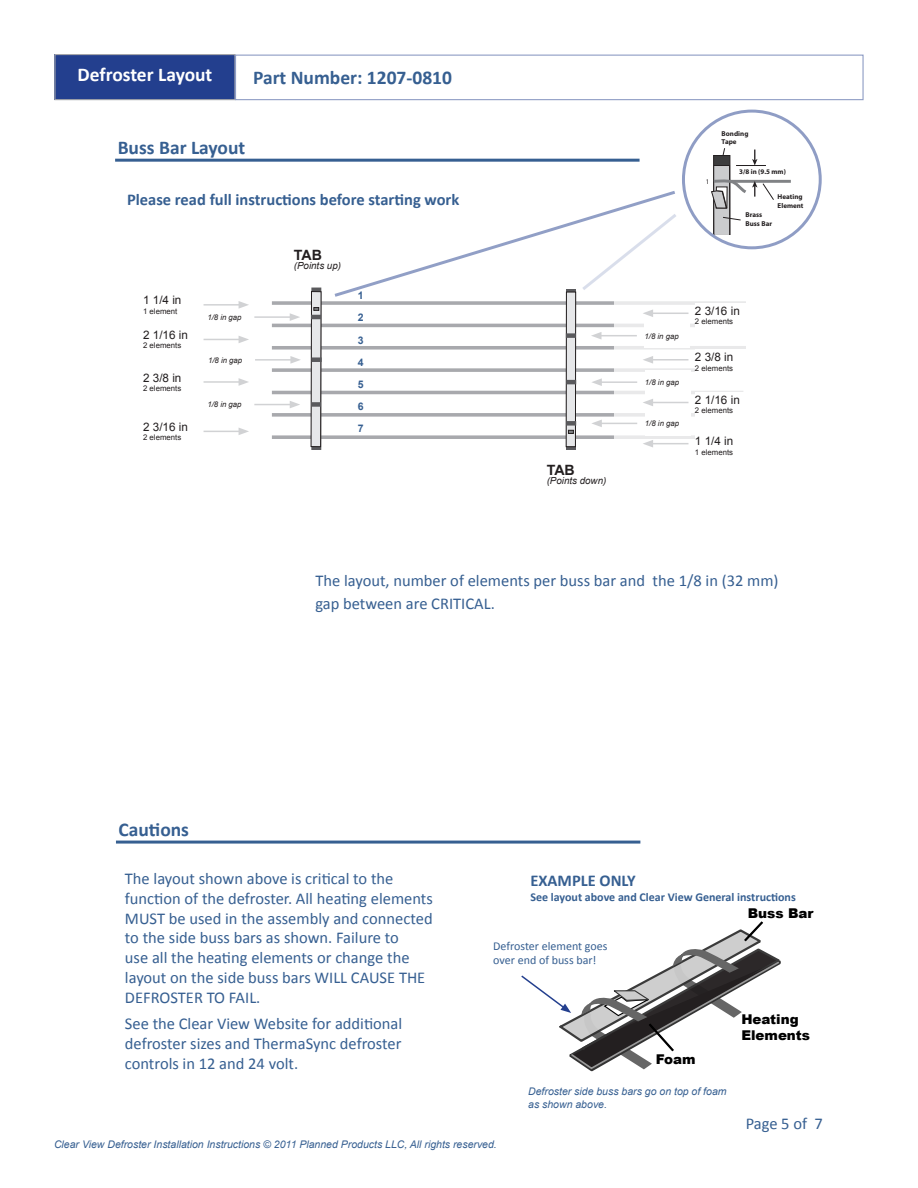
<style>
.page{position:relative;width:918px;height:1188px;background:#fff}
.page>*{position:absolute;margin:0;border:0;box-sizing:border-box;transform-origin:0 0}
.t1{font:700 19.5px "Calibri";color:#365f91}
.t2{font:700 19.5px "Calibri";color:#fff}
.t3{font:16.5px/19.8px "Calibri";color:#365f91}
.t4{font:700 16.5px "Calibri";color:#365f91}
.t5{font:700 14.25px "Arial";letter-spacing:-.035em;color:#231f20}
.t6{font:900 13.5px/16.2px "Arial";color:#000}
.t7{font:700 12px "Calibri";color:#365f91}
.t8{font:12px/14.4px "Calibri";color:#365f91}
.t9{font:11.7px "Arial";color:#231f20}
.t10{font:italic 10.5px/12.6px "Arial";color:#365f91}
.t11{font:700 10.5px/22.2px "Arial";color:#365f91;text-align:justify}
.t12{font:italic 9.75px "Arial";color:#231f20}
.t13{font:7.8px "Arial";color:#231f20}
.t14{font:italic 7.8px "Arial";color:#231f20}
.t15{font:700 7.05px/8.4px "Myriad Pro";color:#231f20}
.t16{font:7.05px "Myriad Pro";color:#231f20}
</style>
<div class="page">
<svg style="left:272px;top:413px;width:342px;height:4px"></svg>
<svg style="left:272px;top:301px;width:342px;height:4px"></svg>
<hr style="left:272px;top:324px;width:474px;height:3px;background:#a8a9ad">
<svg style="left:272px;top:346px;width:342px;height:4px"></svg>
<svg style="left:272px;top:368px;width:342px;height:4px"></svg>
<hr style="left:272px;top:391px;width:471px;height:3px;background:#a8a9ad">
<svg style="left:272px;top:435px;width:342px;height:4px"></svg>
<svg style="left:310px;top:291px;width:12px;height:157px;background:#bdbdbf"></svg>
<div style="left:55px;top:55px;width:180px;height:45px;background:#233f8e"></div>
<div style="left:54px;top:54px;width:182px;height:46px;border:1px solid #a5a6aa"></div>
<div style="left:235px;top:55px;width:629px;height:45px;border:1px solid #8f9dc5"></div>
<hr style="left:115px;top:159px;width:525px;height:3px;background:#365f91">
<div style="left:614px;top:262px;width:165px;height:471px;background:#fff"></div>
<div style="left:566px;top:292px;width:10px;height:155px;background:#e6e7e9"></div>
<div style="left:566px;top:292px;width:10px;height:155px;border:1px solid #231f20"></div>
<hr style="left:714px;top:180px;width:77px;height:3px;background:#808285">
<svg style="left:711px;top:148px;width:63px;height:86px"></svg>
<div style="left:682px;top:110px;width:140px;height:139px;border:3px solid #8f9dc5;border-radius:50%"></div>
<div style="left:116px;top:819px;width:268px;height:25px;border:3px solid #fff"></div>
<hr style="left:116px;top:841px;width:524px;height:3px;background:#365f91">
<svg style="left:521px;top:921px;width:260px;height:151px"></svg>
<hr style="left:254px;top:316px;width:38px;height:2px;background:#d1d2d4">
<svg style="left:290px;top:313px;width:10px;height:8px"></svg>
<hr style="left:311px;top:315px;width:10px;height:4px;background:#5a5a5d">
<hr style="left:600px;top:423px;width:37px;height:1px;background:#d1d2d4">
<svg style="left:592px;top:420px;width:10px;height:7px"></svg>
<div style="left:566px;top:421px;width:10px;height:5px;background:#5a5a5d"></div>
<hr style="left:204px;top:431px;width:37px;height:1px;background:#d1d2d4">
<svg style="left:239px;top:428px;width:10px;height:7px"></svg>
<svg style="left:334px;top:191px;width:342px;height:108px"></svg>
<svg style="left:568px;top:430px;width:6px;height:4px"></svg>
<hr style="left:651px;top:443px;width:37px;height:1px;background:#d1d2d4">
<svg style="left:643px;top:440px;width:10px;height:7px"></svg>
<hr style="left:255px;top:359px;width:38px;height:2px;background:#d1d2d4">
<svg style="left:290px;top:356px;width:11px;height:8px"></svg>
<div style="left:312px;top:357px;width:10px;height:5px;background:#5a5a5d"></div>
<hr style="left:204px;top:339px;width:37px;height:1px;background:#d1d2d4">
<svg style="left:239px;top:336px;width:10px;height:7px"></svg>
<hr style="left:204px;top:381px;width:37px;height:2px;background:#d1d2d4">
<svg style="left:239px;top:378px;width:10px;height:8px"></svg>
<hr style="left:204px;top:304px;width:37px;height:2px;background:#d1d2d4">
<svg style="left:239px;top:301px;width:10px;height:8px"></svg>
<hr style="left:254px;top:404px;width:38px;height:1px;background:#d1d2d4">
<svg style="left:290px;top:401px;width:10px;height:7px"></svg>
<div style="left:311px;top:402px;width:10px;height:5px;background:#5a5a5d"></div>
<hr style="left:600px;top:381px;width:37px;height:2px;background:#d1d2d4">
<svg style="left:592px;top:378px;width:10px;height:8px"></svg>
<hr style="left:566px;top:380px;width:10px;height:4px;background:#5a5a5d">
<hr style="left:599px;top:335px;width:38px;height:1px;background:#d1d2d4">
<svg style="left:591px;top:332px;width:11px;height:7px"></svg>
<div style="left:566px;top:333px;width:10px;height:5px;background:#5a5a5d"></div>
<hr style="left:651px;top:313px;width:37px;height:1px;background:#d1d2d4">
<svg style="left:643px;top:309px;width:10px;height:8px"></svg>
<hr style="left:651px;top:359px;width:37px;height:2px;background:#d1d2d4">
<svg style="left:643px;top:356px;width:10px;height:8px"></svg>
<hr style="left:651px;top:402px;width:37px;height:1px;background:#d1d2d4">
<svg style="left:643px;top:399px;width:10px;height:7px"></svg>
<p class="t2" style="left:78px;top:68px;width:136px">Defroster Layout</p>
<p class="t1" style="left:253px;top:71px;width:200px">Part Number: 1207-0810</p>
<p class="t1" style="left:118px;top:140px;width:129px">Buss Bar Layout</p>
<p class="t4" style="left:127px;top:189px;width:334px">Please read full instructions before starting work</p>
<p class="t5" style="left:294px;top:246px;width:30px">TAB</p>
<p class="t12" style="left:294px;top:262px;width:49px">(Points up)</p>
<p class="t16" style="left:706px;top:177px;width:5px">1</p>
<p class="t15" style="left:722px;top:130px;width:28px">Bonding<br>Tape</p>
<p class="t15" style="left:739px;top:168px;width:48px">3/8 in (9.5 mm)</p>
<p class="t15" style="left:778px;top:193px;width:27px">Heating<br>Element</p>
<p class="t15" style="left:746px;top:211px;width:28px">Brass<br>Buss Bar</p>
<p class="t11" style="left:358px;top:284px;width:7px">1<br>2<br>3<br>4<br>5<br>6<br>7</p>
<p class="t9" style="left:143px;top:296px;width:40px">1 1/4 in</p>
<p class="t13" style="left:143px;top:308px;width:36px">1 element</p>
<p class="t9" style="left:695px;top:306px;width:46px">2 3/16 in</p>
<p class="t13" style="left:695px;top:318px;width:40px">2 elements</p>
<p class="t9" style="left:695px;top:353px;width:40px">2 3/8 in</p>
<p class="t13" style="left:695px;top:365px;width:40px">2 elements</p>
<p class="t9" style="left:695px;top:396px;width:46px">2 1/16 in</p>
<p class="t13" style="left:695px;top:408px;width:40px">2 elements</p>
<p class="t14" style="left:207px;top:314px;width:36px">1/8 in gap</p>
<p class="t9" style="left:143px;top:331px;width:46px">2 1/16 in</p>
<p class="t13" style="left:143px;top:343px;width:40px">2 elements</p>
<p class="t9" style="left:143px;top:373px;width:40px">2 3/8 in</p>
<p class="t13" style="left:143px;top:385px;width:40px">2 elements</p>
<p class="t14" style="left:645px;top:333px;width:36px">1/8 in gap</p>
<p class="t14" style="left:208px;top:357px;width:36px">1/8 in gap</p>
<p class="t14" style="left:645px;top:379px;width:36px">1/8 in gap</p>
<p class="t14" style="left:207px;top:402px;width:36px">1/8 in gap</p>
<p class="t14" style="left:645px;top:421px;width:36px">1/8 in gap</p>
<p class="t9" style="left:143px;top:422px;width:46px">2 3/16 in</p>
<p class="t13" style="left:143px;top:435px;width:40px">2 elements</p>
<p class="t9" style="left:695px;top:437px;width:40px">1 1/4 in</p>
<p class="t13" style="left:695px;top:449px;width:40px">1 elements</p>
<p class="t5" style="left:547px;top:461px;width:30px">TAB</p>
<p class="t12" style="left:547px;top:477px;width:61px">(Points down)</p>
<p class="t1" style="left:119px;top:817px;width:72px">Cautions</p>
<p class="t3" style="left:315px;top:570px;width:465px;line-height:22.5px">The layout, number of elements per buss bar and the 1/8 in (32 mm) gap between are CRITICAL.</p>
<p class="t11" style="left:358px;top:573px;width:13px">14<br>15</p>
<p class="t3" style="left:125px;top:869px;width:309px">The layout shown above is critical to the function of the defroster. All heating elements MUST be used in the assembly and connected to the side buss bars as shown. Failure to<br>use all the heating elements or change the layout on the side buss bars WILL CAUSE THE DEFROSTER TO FAIL.</p>
<p class="t3" style="left:125px;top:1014px;width:279px;text-align:justify">See the Clear View Website for additional defroster sizes and ThermaSync defroster controls in 12 and 24 volt.</p>
<p class="t4" style="left:530px;top:870px;width:107px">EXAMPLE ONLY</p>
<p class="t7" style="left:530px;top:889px;width:267px">See layout above and Clear View General instructions</p>
<p class="t8" style="left:493px;top:939px;width:116px">Defroster element goes over end of buss bar!</p>
<p class="t6" style="left:748px;top:906px;width:67px">Buss Bar</p>
<p class="t6" style="left:656px;top:1052px;width:41px">Foam</p>
<p class="t10" style="left:528px;top:1086px;width:200px">Defroster side buss bars go on top of foam as shown above.</p>
<p class="t6" style="left:741px;top:1013px;width:70px">Heating<br>Elements</p>
<p class="t3" style="left:746px;top:1115px;width:79px">Page 5 of 7</p>
<p class="t10" style="left:54px;top:1139px;width:444px">Clear View Defroster Installation Instructions © 2011 Planned Products LLC, All rights reserved.</p>
</div>
